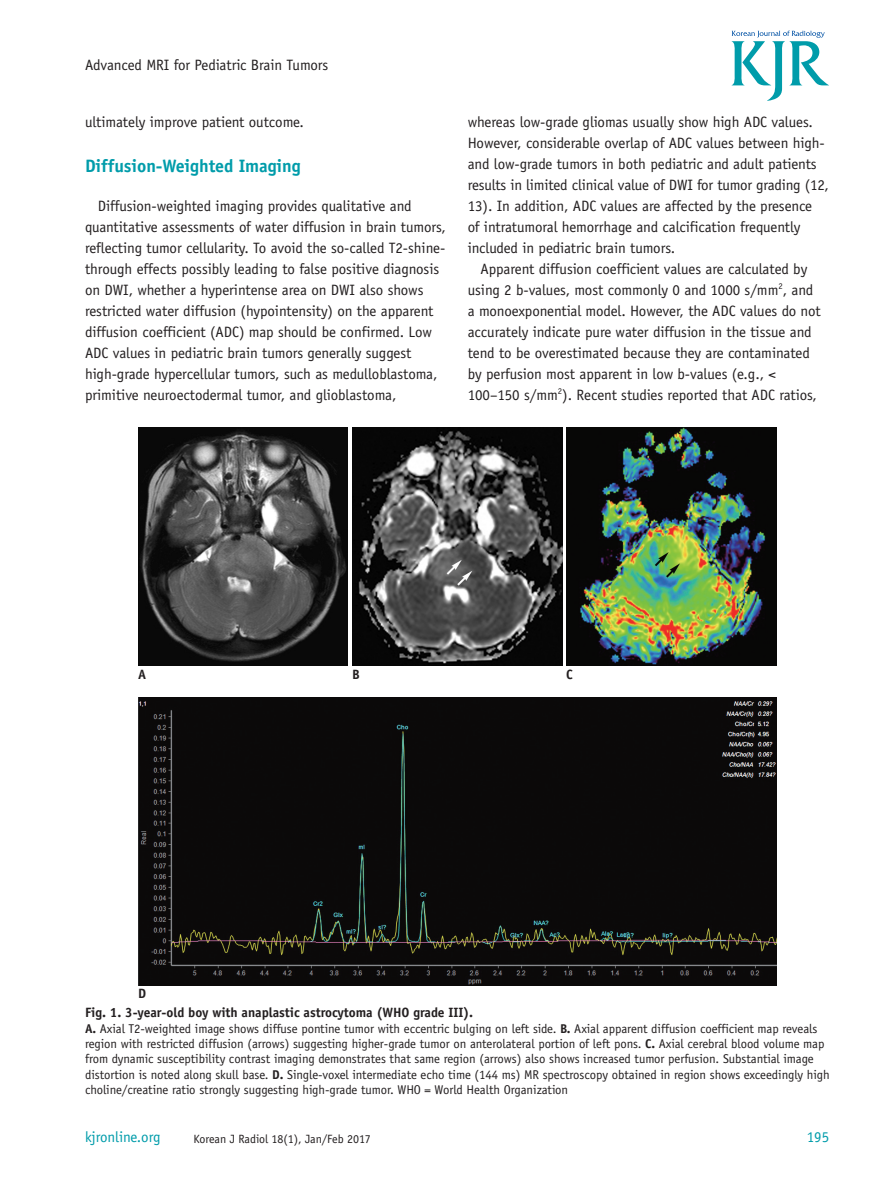
<style>
.page{position:relative;width:893px;height:1191px;background:#fff}
.page>*{position:absolute;margin:0;border:0;box-sizing:border-box;transform-origin:0 0}
.t1{font:700 18px "Officina Sans Std";letter-spacing:-.005em;color:#009caa}
.t2{font:15px/21px "Officina Sans Std";letter-spacing:-.005em;color:#231f20}
.t3{font:15px "Officina Sans Std";letter-spacing:-.005em;color:#009caa}
.t4{font:700 13.5px "Officina Sans Std";letter-spacing:-.005em;color:#231f20}
.t5{font:12.75px/15.3px "Officina Sans Std";letter-spacing:-.005em;color:#231f20}
.t6{font:12px "Officina Sans Std";letter-spacing:-.005em;color:#231f20}
.s1{font-weight:700}
</style>
<div class="page">
<svg style="left:732px;top:31px;width:97px;height:70px"></svg>
<img style="left:138px;top:697px;width:638px;height:288px">
<img style="left:138px;top:427px;width:210px;height:238px">
<img style="left:352px;top:427px;width:210px;height:238px">
<img style="left:566px;top:427px;width:210px;height:238px">
<p class="t2" style="left:85px;top:54px;width:245px">Advanced MRI for Pediatric Brain Tumors</p>
<p class="t2" style="left:85px;top:112px;width:220px">ultimately improve patient outcome.</p>
<p class="t1" style="left:85px;top:154px;width:217px">Diffusion-Weighted Imaging</p>
<p class="t2" style="left:85px;top:196px;width:362px;text-indent:13px">Diffusion-weighted imaging provides qualitative and quantitative assessments of water diffusion in brain tumors, reflecting tumor cellularity. To avoid the so-called T2-shine&shy;through effects possibly leading to false positive diagnosis on DWI, whether a hyperintense area on DWI also shows restricted water diffusion (hypointensity) on the apparent diffusion coefficient (ADC) map should be confirmed. Low ADC values in pediatric brain tumors generally suggest high-grade hypercellular tumors, such as medulloblastoma, primitive neuroectodermal tumor, and glioblastoma,</p>
<p class="t2" style="left:468px;top:112px;width:363px">whereas low-grade gliomas usually show high ADC values.<br>However, considerable overlap of ADC values between high&shy;and low-grade tumors in both pediatric and adult patients results in limited clinical value of DWI for tumor grading (12, 13). In addition, ADC values are affected by the presence<br>of intratumoral hemorrhage and calcification frequently included in pediatric brain tumors.</p>
<p class="t2" style="left:468px;top:259px;width:354px;text-indent:13px">Apparent diffusion coefficient values are calculated by using 2 b-values, most commonly 0 and 1000 s/mm<sup>2</sup>, and a monoexponential model. However, the ADC values do not accurately indicate pure water diffusion in the tissue and tend to be overestimated because they are contaminated by perfusion most apparent in low b-values (e.g., &lt; 100–150 s/mm<sup>2</sup>). Recent studies reported that ADC ratios,</p>
<p class="t4" style="left:138px;top:666px;width:10px">A</p>
<p class="t4" style="left:352px;top:666px;width:9px">B</p>
<p class="t4" style="left:566px;top:666px;width:8px">C</p>
<p class="t4" style="left:138px;top:985px;width:10px">D</p>
<p class="t4" style="left:85px;top:1004px;width:390px">Fig. 1. 3-year-old boy with anaplastic astrocytoma (WHO grade III).</p>
<p class="t5" style="left:85px;top:1020px;width:746px"><span class="s1">A.</span> Axial T2-weighted image shows diffuse pontine tumor with eccentric bulging on left side. <span class="s1">B.</span> Axial apparent diffusion coefficient map reveals region with restricted diffusion (arrows) suggesting higher-grade tumor on anterolateral portion of left pons. <span class="s1">C.</span> Axial cerebral blood volume map from dynamic susceptibility contrast imaging demonstrates that same region (arrows) also shows increased tumor perfusion. Substantial image distortion is noted along skull base. <span class="s1">D.</span> Single-voxel intermediate echo time (144 ms) MR spectroscopy obtained in region shows exceedingly high choline/creatine ratio strongly suggesting high-grade tumor. WHO = World Health Organization</p>
<p class="t3" style="left:85px;top:1128px;width:77px">kjronline.org</p>
<p class="t6" style="left:194px;top:1132px;width:179px">Korean J Radiol 18(1), Jan/Feb 2017</p>
<p class="t3" style="left:807px;top:1128px;width:24px">195</p>
</div>
